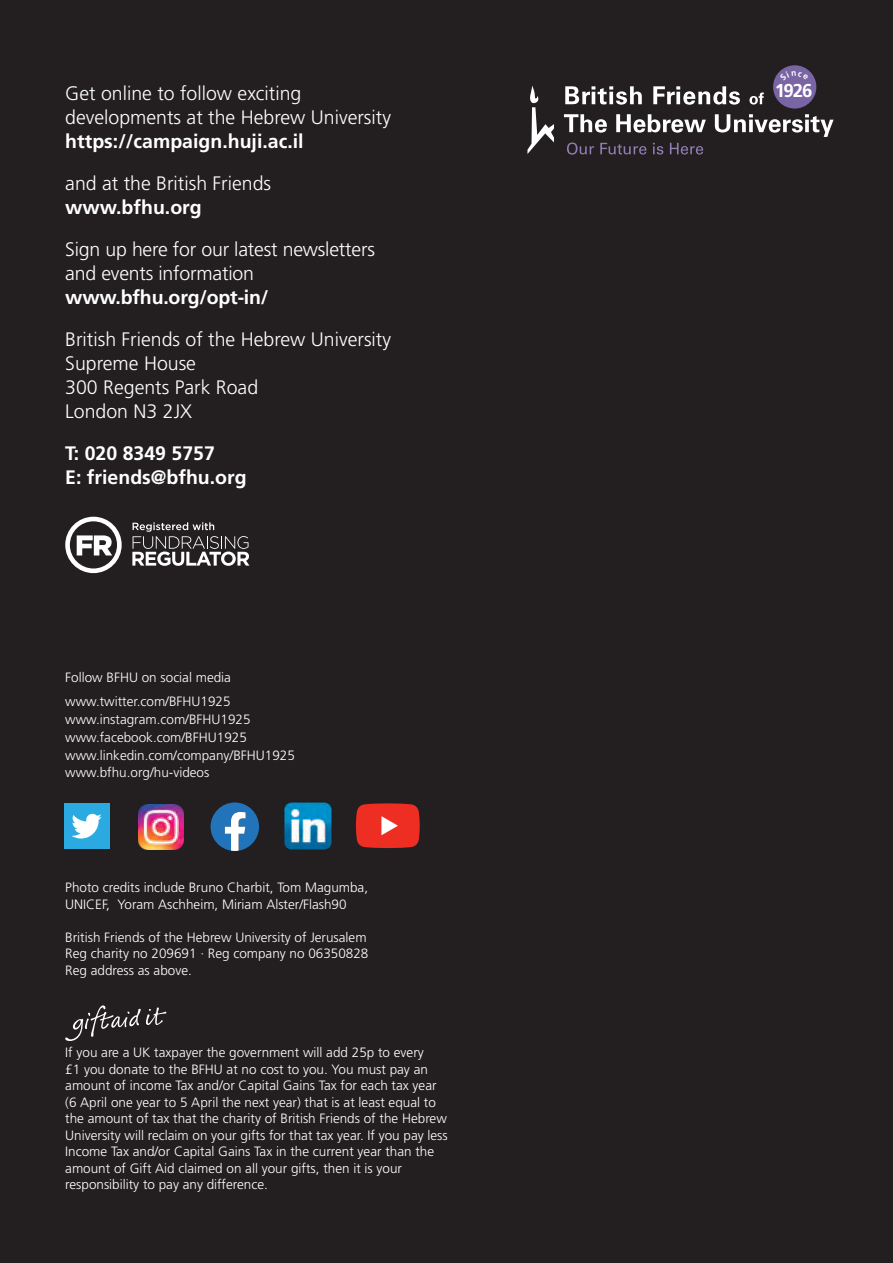
<style>
.page{position:relative;width:893px;height:1263px;background:#231f20}
.page>*{position:absolute;margin:0;border:0;box-sizing:border-box;transform-origin:0 0}
.t1{font:300 19.5px/24px "Frutiger";color:#fff}
.t2{font:700 19.5px "Frutiger";color:#fff}
.t3{font:700 18.6px "Frutiger";color:#fff}
.t4{font:300 13.5px "Frutiger";color:#fff}
</style>
<div class="page">
<svg style="left:65px;top:517px;width:57px;height:56px"></svg>
<svg style="left:132px;top:522px;width:117px;height:44px"></svg>
<svg style="left:567px;top:142px;width:27px;height:13px"></svg>
<svg style="left:600px;top:143px;width:46px;height:12px"></svg>
<svg style="left:653px;top:143px;width:10px;height:12px"></svg>
<svg style="left:670px;top:143px;width:33px;height:12px"></svg>
<svg style="left:564px;top:114px;width:43px;height:19px"></svg>
<svg style="left:616px;top:114px;width:90px;height:19px"></svg>
<svg style="left:715px;top:114px;width:119px;height:23px"></svg>
<svg style="left:565px;top:86px;width:77px;height:19px"></svg>
<svg style="left:653px;top:86px;width:87px;height:19px"></svg>
<svg style="left:749px;top:93px;width:15px;height:12px"></svg>
<svg style="left:527px;top:86px;width:27px;height:68px"></svg>
<div style="left:773px;top:65px;width:43px;height:44px;background:#7964a4;border-radius:50%"></div>
<img style="left:138px;top:804px;width:46px;height:45px">
<div style="left:64px;top:803px;width:45px;height:46px;background:#2aaae1"></div>
<svg style="left:71px;top:814px;width:31px;height:24px"></svg>
<img style="left:284px;top:802px;width:48px;height:48px">
<svg style="left:211px;top:802px;width:48px;height:49px"></svg>
<svg style="left:356px;top:803px;width:64px;height:45px;background:#e0382d"></svg>
<svg style="left:65px;top:1005px;width:101px;height:36px"></svg>
<p class="t1" style="left:65px;top:83px;width:327px">Get online to follow exciting developments at the Hebrew University</p>
<p class="t2" style="left:65px;top:133px;width:240px">https://campaign.huji.ac.il</p>
<p class="t1" style="left:65px;top:173px;width:207px">and at the British Friends</p>
<p class="t2" style="left:65px;top:199px;width:138px">www.bfhu.org</p>
<p class="t1" style="left:65px;top:239px;width:311px">Sign up here for our latest newsletters</p>
<p class="t1" style="left:65px;top:263px;width:190px">and events information</p>
<p class="t2" style="left:65px;top:289px;width:205px">www.bfhu.org/opt-in/</p>
<p class="t1" style="left:65px;top:329px;width:327px">British Friends of the Hebrew University</p>
<p class="t1" style="left:65px;top:353px;width:132px">Supreme House</p>
<p class="t1" style="left:65px;top:377px;width:194px">300 Regents Park Road</p>
<p class="t1" style="left:65px;top:401px;width:128px">London N3 2JX</p>
<p class="t2" style="left:65px;top:445px;width:151px">T: 020 8349 5757</p>
<p class="t2" style="left:65px;top:469px;width:183px">E: friends@bfhu.org</p>
<p class="t4" style="left:65px;top:672px;width:167px">Follow BFHU on social media</p>
<p class="t4" style="left:65px;top:696px;width:167px">www.twitter.com/BFHU1925</p>
<p class="t4" style="left:65px;top:714px;width:187px">www.instagram.com/BFHU1925</p>
<p class="t4" style="left:65px;top:732px;width:183px">www.facebook.com/BFHU1925</p>
<p class="t4" style="left:65px;top:750px;width:231px">www.linkedin.com/company/BFHU1925</p>
<p class="t4" style="left:65px;top:766px;width:146px">www.bfhu.org/hu-videos</p>
<p class="t4" style="left:65px;top:882px;width:304px">Photo credits include Bruno Charbit, Tom Magumba,</p>
<p class="t4" style="left:65px;top:898px;width:283px">UNICEF, Yoram Aschheim, Miriam Alster/Flash90</p>
<p class="t4" style="left:65px;top:931px;width:303px">British Friends of the Hebrew University of Jerusalem</p>
<p class="t4" style="left:65px;top:948px;width:305px">Reg charity no 209691 · Reg company no 06350828</p>
<p class="t4" style="left:65px;top:964px;width:128px">Reg address as above.</p>
<p class="t4" style="left:65px;top:1047px;width:360px">If you are a UK taxpayer the government will add 25p to every</p>
<p class="t4" style="left:65px;top:1063px;width:364px">£1 you donate to the BFHU at no cost to you. You must pay an</p>
<p class="t4" style="left:65px;top:1080px;width:373px">amount of income Tax and/or Capital Gains Tax for each tax year</p>
<p class="t4" style="left:65px;top:1096px;width:372px">(6 April one year to 5 April the next year) that is at least equal to</p>
<p class="t4" style="left:65px;top:1113px;width:383px">the amount of tax that the charity of British Friends of the Hebrew</p>
<p class="t4" style="left:65px;top:1129px;width:384px">University will reclaim on your gifts for that tax year. If you pay less</p>
<p class="t4" style="left:65px;top:1146px;width:370px">Income Tax and/or Capital Gains Tax in the current year than the</p>
<p class="t4" style="left:65px;top:1162px;width:338px">amount of Gift Aid claimed on all your gifts, then it is your</p>
<p class="t4" style="left:65px;top:1179px;width:204px">responsibility to pay any difference.</p>
<p class="t3" style="left:775px;top:83px;width:39px">1926</p>
</div>
